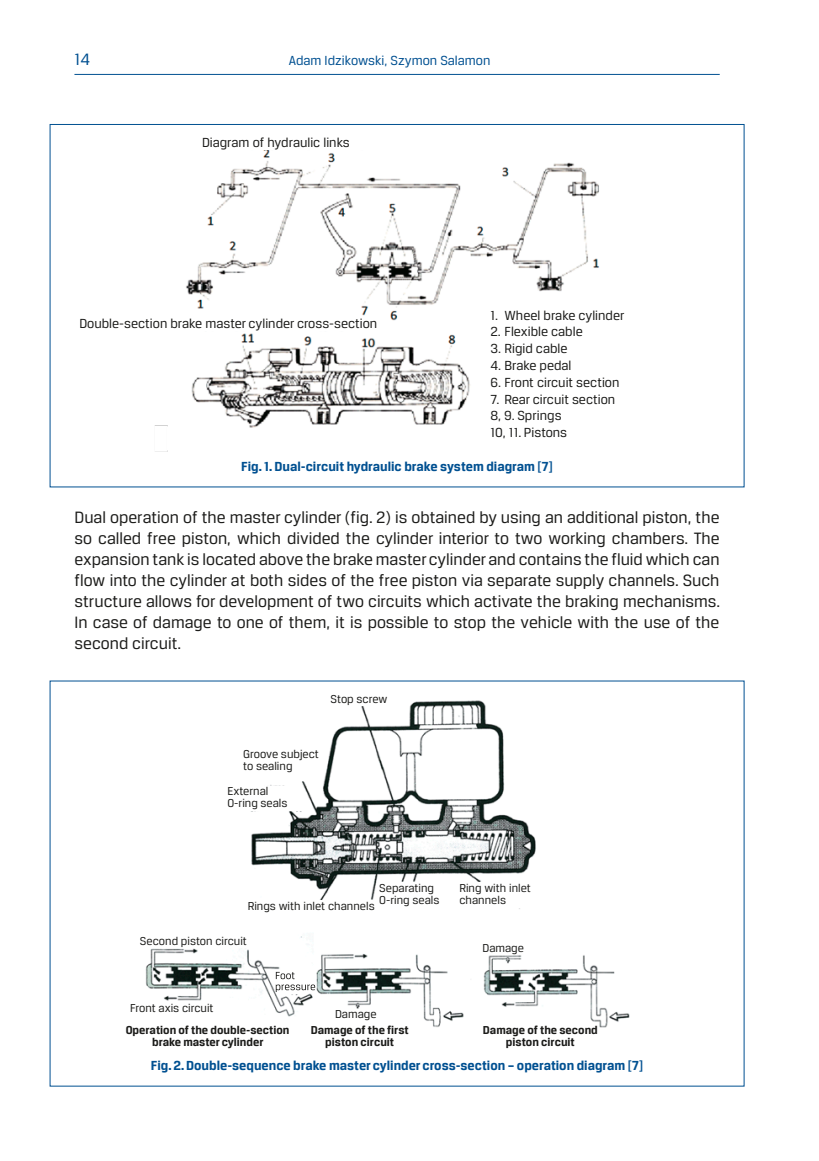
<style>
.page{position:relative;width:819px;height:1161px;background:#fff}
.page>*{position:absolute;margin:0;border:0;box-sizing:border-box;transform-origin:0 0}
.podstawowy_ang{font:17.5px/21px "Breuer Text";color:#1c1c1a;text-align:justify}
.podst_ang{font:17.5px "Breuer Text";color:#005091}
.podpisy_wykr_ang{font:14px "Breuer Text";color:#1c1c1a}
.podst_ang-2{font:700 14px "Breuer Text";color:#005091}
.t1{font:14px "Breuer Text";color:#005091}
.podpisy_wykr_ang-2{font:12.25px/12.2px "Breuer Text";color:#1c1c1a}
.podpisy_wykr_ang-3{font:700 12.25px/12.2px "Breuer Text";color:#1c1c1a;text-align:center}
</style>
<div class="page">
<hr style="left:74px;top:74px;width:645px;height:1px;background:#005091">
<img style="left:154px;top:150px;width:445px;height:302px">
<img style="left:145px;top:700px;width:485px;height:328px">
<div style="left:490px;top:309px;width:199px;height:137px;background:#fff"></div>
<div style="left:330px;top:694px;width:62px;height:11px;background:#fff"></div>
<div style="left:243px;top:749px;width:77px;height:32px;background:#fff"></div>
<div style="left:136px;top:1014px;width:132px;height:25px;background:#fff"></div>
<div style="left:248px;top:900px;width:128px;height:12px;background:#fff"></div>
<div style="left:140px;top:936px;width:128px;height:12px;background:#fff"></div>
<div style="left:124px;top:1025px;width:167px;height:24px;background:#fff"></div>
<div style="left:302px;top:1025px;width:115px;height:24px;background:#fff"></div>
<div style="left:130px;top:1003px;width:128px;height:11px;background:#fff"></div>
<div style="left:335px;top:1009px;width:58px;height:11px;background:#fff"></div>
<div style="left:482px;top:942px;width:58px;height:12px;background:#fff"></div>
<svg style="left:270px;top:970px;width:45px;height:24px"></svg>
<div style="left:379px;top:882px;width:77px;height:26px;background:#fff"></div>
<div style="left:459px;top:882px;width:77px;height:26px;background:#fff"></div>
<svg style="left:227px;top:785px;width:87px;height:26px"></svg>
<div style="left:79px;top:317px;width:299px;height:13px;background:#fff"></div>
<div style="left:482px;top:1025px;width:116px;height:24px;background:#fff"></div>
<p class="podst_ang" style="left:74px;top:50px;width:17px">14</p>
<p class="t1" style="left:289px;top:53px;width:203px">Adam Idzikowski, Szymon Salamon</p>
<p class="podpisy_wykr_ang" style="left:202px;top:135px;width:149px">Diagram of hydraulic links</p>
<p class="podpisy_wykr_ang" style="left:79px;top:316px;width:299px">Double-section brake master cylinder cross-section</p>
<p class="podpisy_wykr_ang" style="left:490px;top:307px;width:136px">1. Wheel brake cylinder</p>
<p class="podpisy_wykr_ang" style="left:490px;top:324px;width:94px">2. Flexible cable</p>
<p class="podpisy_wykr_ang" style="left:490px;top:341px;width:79px">3. Rigid cable</p>
<p class="podpisy_wykr_ang" style="left:490px;top:358px;width:83px">4. Brake pedal</p>
<p class="podpisy_wykr_ang" style="left:490px;top:375px;width:131px">6. Front circuit section</p>
<p class="podpisy_wykr_ang" style="left:490px;top:391px;width:126px">7. Rear circuit section</p>
<p class="podpisy_wykr_ang" style="left:490px;top:408px;width:73px">8, 9. Springs</p>
<p class="podpisy_wykr_ang" style="left:490px;top:425px;width:78px">10, 11. Pistons</p>
<p class="podst_ang-2" style="left:241px;top:459px;width:313px">Fig. 1. Dual-circuit hydraulic brake system diagram [7]</p>
<p class="podstawowy_ang" style="left:75px;top:506px;width:647px">Dual operation of the master cylinder (fig. 2) is obtained by using an additional piston, the so called free piston, which divided the cylinder interior to two working chambers. The expansion tank is located above the brake master cylinder and contains the fluid which can flow into the cylinder at both sides of the free piston via separate supply channels. Such structure allows for development of two circuits which activate the braking mechanisms.<br>In case of damage to one of them, it is possible to stop the vehicle with the use of the second circuit.</p>
<p class="podpisy_wykr_ang-2" style="left:330px;top:693px;width:58px">Stop screw</p>
<p class="podpisy_wykr_ang-2" style="left:243px;top:748px;width:77px">Groove subject to sealing</p>
<p class="podpisy_wykr_ang-2" style="left:227px;top:784px;width:62px">External<br>O-ring seals</p>
<p class="podpisy_wykr_ang-2" style="left:379px;top:881px;width:62px">Separating<br>O-ring seals</p>
<p class="podpisy_wykr_ang-2" style="left:459px;top:881px;width:73px">Ring with inlet channels</p>
<p class="podpisy_wykr_ang-2" style="left:248px;top:899px;width:128px">Rings with inlet channels</p>
<p class="podpisy_wykr_ang-2" style="left:140px;top:935px;width:108px">Second piston circuit</p>
<p class="podpisy_wykr_ang-2" style="left:130px;top:1002px;width:85px">Front axis circuit</p>
<p class="podpisy_wykr_ang-2" style="left:335px;top:1008px;width:43px">Damage</p>
<p class="podpisy_wykr_ang-3" style="left:126px;top:1024px;width:165px">Operation of the double-section brake master cylinder</p>
<p class="podpisy_wykr_ang-3" style="left:311px;top:1024px;width:100px">Damage of the first piston circuit</p>
<p class="podpisy_wykr_ang-2" style="left:482px;top:941px;width:43px">Damage</p>
<p class="podpisy_wykr_ang-3" style="left:483px;top:1024px;width:116px">Damage of the second piston circuit</p>
<p class="podst_ang-2" style="left:151px;top:1058px;width:494px">Fig. 2. Double-sequence brake master cylinder cross-section – operation diagram [7]</p>
</div>
